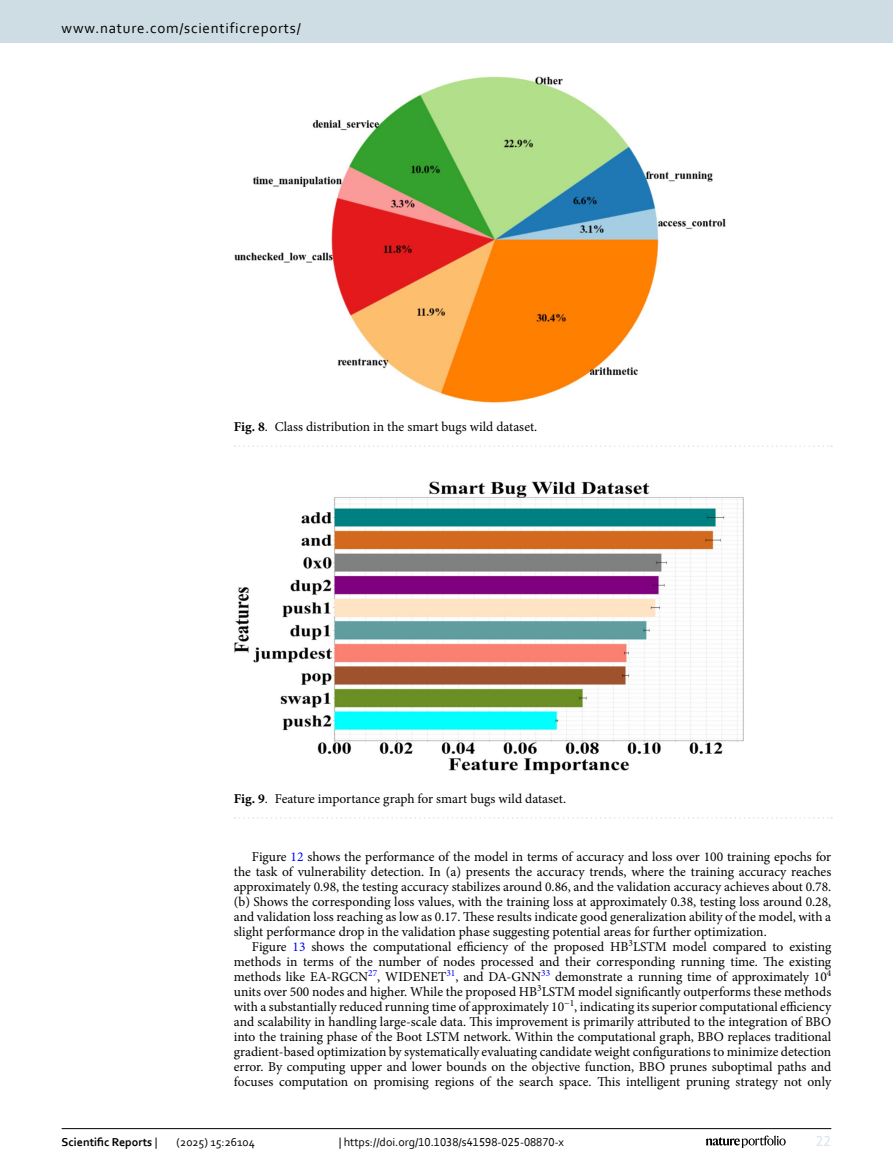
<style>
.page{position:relative;width:893px;height:1174px;background:#fff}
.page>*{position:absolute;margin:0;border:0;box-sizing:border-box;transform-origin:0 0}
.t1{font:15px "Corbel";letter-spacing:.05em;color:#000}
.t2{font:15px "Corbel";color:#d9e4eb}
.Body_Text_Indent{font:13.5px/15px "Minion Pro";color:#000;text-align:justify}
.Figure_Caption{font:13.5px "Minion Pro";color:#000}
.t3{font:12px "Corbel";color:#000}
.t4{font:700 12px "Corbel";color:#000}
.s1{font-weight:700}
.s2{color:#00f}
.s3{font-weight:400}
</style>
<div class="page">
<img style="left:234px;top:481px;width:510px;height:294px">
<svg style="left:235px;top:817px;width:597px;height:1px"></svg>
<img style="left:234px;top:76px;width:492px;height:327px">
<svg style="left:235px;top:445px;width:597px;height:2px"></svg>
<hr style="left:62px;top:1128px;width:769px;height:1px;background:#000">
<svg style="left:706px;top:1135px;width:80px;height:12px"></svg>
<div style="left:0;top:0;width:893px;height:43px;background:#cedde4"></div>
<p class="t1" style="left:62px;top:18px;width:241px">www.nature.com/scientificreports/</p>
<p class="Figure_Caption" style="left:234px;top:417px;width:305px"><span class="s1">Fig. 8</span>. Class distribution in the smart bugs wild dataset.</p>
<p class="Figure_Caption" style="left:234px;top:789px;width:334px"><span class="s1">Fig. 9</span>. Feature importance graph for smart bugs wild dataset.</p>
<p class="Body_Text_Indent" style="left:234px;top:849px;width:599px;text-indent:18px">Figure <span class="s2">12</span> shows the performance of the model in terms of accuracy and loss over 100 training epochs for the task of vulnerability detection. In (a) presents the accuracy trends, where the training accuracy reaches approximately 0.98, the testing accuracy stabilizes around 0.86, and the validation accuracy achieves about 0.78. (b) Shows the corresponding loss values, with the training loss at approximately 0.38, testing loss around 0.28, and validation loss reaching as low as 0.17. These results indicate good generalization ability of the model, with a slight performance drop in the validation phase suggesting potential areas for further optimization.</p>
<p class="Body_Text_Indent" style="left:234px;top:939px;width:599px;text-indent:18px">Figure <span class="s2">13</span> shows the computational efficiency of the proposed HB<sup>3</sup>LSTM model compared to existing methods in terms of the number of nodes processed and their corresponding running time. The existing methods like EA-RGCN<sup>27</sup>, WIDENET<sup>31</sup>, and DA-GNN<sup>33</sup> demonstrate a running time of approximately 10<sup>4 </sup>units over 500 nodes and higher. While the proposed HB<sup>3</sup>LSTM model significantly outperforms these methods with a substantially reduced running time of approximately 10<sup>−1</sup>, indicating its superior computational efficiency and scalability in handling large-scale data. This improvement is primarily attributed to the integration of BBO into the training phase of the Boot LSTM network. Within the computational graph, BBO replaces traditional gradient-based optimization by systematically evaluating candidate weight configurations to minimize detection error. By computing upper and lower bounds on the objective function, BBO prunes suboptimal paths and focuses computation on promising regions of the search space. This intelligent pruning strategy not only</p>
<p class="t4" style="left:62px;top:1134px;width:97px">Scientific Reports <span class="s3">|</span></p>
<p class="t3" style="left:177px;top:1134px;width:80px">(2025) 15:26104</p>
<p class="t3" style="left:339px;top:1134px;width:227px">| https://doi.org/10.1038/s41598-025-08870-x</p>
<p class="t2" style="left:816px;top:1132px;width:17px">22</p>
</div>
